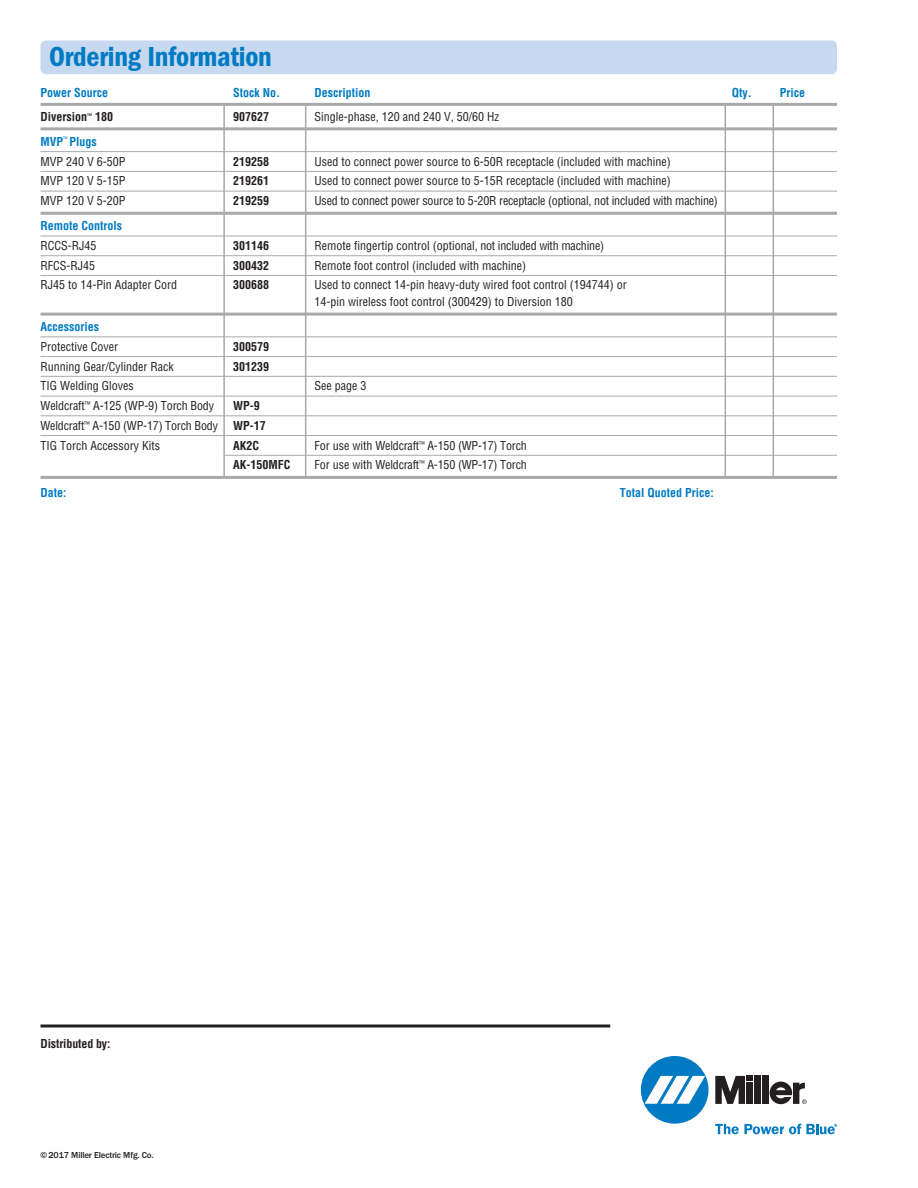
<style>
.page{position:relative;width:918px;height:1188px;background:#fff}
.page>*{position:absolute;margin:0;border:0;box-sizing:border-box;transform-origin:0 0}
.t1{font:28.5px "ITC Franklin Gothic Std Dm Cd";letter-spacing:-.01em;color:#007bc3}
.t2{font:condensed 12px/19.8px "Helvetica";color:#231f20}
.t3{font:700 condensed 12px "Helvetica";color:#231f20}
.t4{font:700 condensed 12px "Helvetica";color:#007bc3}
.t5{font:500 9px "ITC Franklin Gothic Std";letter-spacing:-.02em;color:#231f20}
.s1{font-weight:700;color:#007bc3}
</style>
<div class="page">
<div style="left:40px;top:40px;width:797px;height:34px;background:#c6d9f0;border-radius:5px"></div>
<hr style="left:40px;top:103px;width:797px;height:3px;background:#a8a9ad">
<hr style="left:40px;top:127px;width:797px;height:3px;background:#a8a9ad">
<hr style="left:40px;top:151px;width:797px;height:1px;background:#a8a9ad">
<hr style="left:40px;top:171px;width:797px;height:1px;background:#a8a9ad">
<hr style="left:40px;top:191px;width:797px;height:1px;background:#a8a9ad">
<hr style="left:40px;top:212px;width:797px;height:3px;background:#a8a9ad">
<hr style="left:40px;top:236px;width:797px;height:1px;background:#a8a9ad">
<hr style="left:40px;top:255px;width:797px;height:1px;background:#a8a9ad">
<hr style="left:40px;top:275px;width:797px;height:1px;background:#a8a9ad">
<hr style="left:40px;top:313px;width:797px;height:3px;background:#a8a9ad">
<hr style="left:40px;top:336px;width:797px;height:1px;background:#a8a9ad">
<hr style="left:40px;top:356px;width:797px;height:1px;background:#a8a9ad">
<hr style="left:40px;top:376px;width:797px;height:1px;background:#a8a9ad">
<hr style="left:40px;top:396px;width:797px;height:1px;background:#a8a9ad">
<hr style="left:40px;top:415px;width:797px;height:1px;background:#a8a9ad">
<hr style="left:40px;top:435px;width:797px;height:1px;background:#a8a9ad">
<hr style="left:224px;top:455px;width:613px;height:1px;background:#a8a9ad">
<hr style="left:40px;top:476px;width:797px;height:3px;background:#a8a9ad">
<hr style="left:725px;top:104px;width:1px;height:373px;background:#a8a9ad">
<hr style="left:305px;top:104px;width:1px;height:373px;background:#a8a9ad">
<hr style="left:773px;top:104px;width:1px;height:373px;background:#a8a9ad">
<hr style="left:223px;top:104px;width:2px;height:373px;background:#a8a9ad">
<div style="left:641px;top:1056px;width:68px;height:68px;background:#007ac2;border-radius:50%"></div>
<svg style="left:645px;top:1076px;width:60px;height:28px"></svg>
<div style="left:754px;top:1076px;width:7px;height:28px;background:#231f20"></div>
<div style="left:763px;top:1076px;width:6px;height:28px;background:#231f20"></div>
<svg style="left:715px;top:1076px;width:38px;height:28px"></svg>
<svg style="left:770px;top:1082px;width:37px;height:22px"></svg>
<svg style="left:715px;top:1124px;width:122px;height:10px"></svg>
<svg style="left:40px;top:1024px;width:570px;height:4px;background:#595657"></svg>
<h1 class="t1" style="left:49px;top:47px;width:224px">Ordering Information</h1>
<p class="t4" style="left:40px;top:88px;width:69px">Power Source</p>
<p class="t4" style="left:233px;top:88px;width:48px">Stock No.</p>
<p class="t4" style="left:314px;top:88px;width:57px">Description</p>
<p class="t4" style="left:732px;top:88px;width:21px">Qty.</p>
<p class="t4" style="left:780px;top:88px;width:27px">Price</p>
<p class="t3" style="left:40px;top:112px;width:74px">Diversion<sup>™</sup> 180</p>
<p class="t3" style="left:233px;top:112px;width:37px">907627</p>
<p class="t2" style="left:314px;top:107px;width:186px">Single-phase, 120 and 240 V, 50/60 Hz</p>
<p class="t2" style="left:40px;top:133px;width:87px"><span class="s1">MVP</span><sup>™</sup> <span class="s1">Plugs<br></span>MVP 240 V 6-50P</p>
<p class="t3" style="left:233px;top:157px;width:37px">219258</p>
<p class="t2" style="left:314px;top:152px;width:358px">Used to connect power source to 6-50R receptacle (included with machine)</p>
<p class="t2" style="left:40px;top:172px;width:87px">MVP 120 V 5-15P</p>
<p class="t3" style="left:233px;top:176px;width:37px">219261</p>
<p class="t2" style="left:314px;top:172px;width:358px">Used to connect power source to 5-15R receptacle (included with machine)</p>
<p class="t2" style="left:40px;top:192px;width:87px">MVP 120 V 5-20P</p>
<p class="t3" style="left:233px;top:196px;width:37px">219259</p>
<p class="t2" style="left:314px;top:192px;width:405px">Used to connect power source to 5-20R receptacle (optional, not included with machine)</p>
<p class="t4" style="left:40px;top:221px;width:83px">Remote Controls</p>
<p class="t2" style="left:40px;top:237px;width:58px">RCCS-RJ45</p>
<p class="t3" style="left:233px;top:241px;width:37px">301146</p>
<p class="t2" style="left:314px;top:237px;width:291px">Remote fingertip control (optional, not included with machine)</p>
<p class="t2" style="left:40px;top:256px;width:56px">RFCS-RJ45</p>
<p class="t3" style="left:233px;top:261px;width:37px">300432</p>
<p class="t2" style="left:314px;top:256px;width:213px">Remote foot control (included with machine)</p>
<p class="t2" style="left:40px;top:276px;width:138px">RJ45 to 14-Pin Adapter Cord</p>
<p class="t3" style="left:233px;top:280px;width:37px">300688</p>
<p class="t2" style="left:314px;top:278px;width:314px;line-height:16.5px">Used to connect 14-pin heavy-duty wired foot control (194744) or<br>14-pin wireless foot control (300429) to Diversion 180</p>
<p class="t4" style="left:40px;top:322px;width:60px">Accessories</p>
<p class="t2" style="left:40px;top:338px;width:79px">Protective Cover</p>
<p class="t3" style="left:233px;top:342px;width:37px">300579</p>
<p class="t2" style="left:40px;top:357px;width:135px">Running Gear/Cylinder Rack</p>
<p class="t3" style="left:233px;top:362px;width:37px">301239</p>
<p class="t2" style="left:40px;top:377px;width:95px">TIG Welding Gloves</p>
<p class="t2" style="left:314px;top:377px;width:53px">See page 3</p>
<p class="t2" style="left:40px;top:397px;width:175px">Weldcraft<sup>™</sup> A-125 (WP-9) Torch Body</p>
<p class="t3" style="left:233px;top:401px;width:28px">WP-9</p>
<p class="t2" style="left:40px;top:417px;width:179px">Weldcraft<sup>™</sup> A-150 (WP-17) Torch Body</p>
<p class="t3" style="left:233px;top:421px;width:34px">WP-17</p>
<p class="t2" style="left:40px;top:436px;width:121px">TIG Torch Accessory Kits</p>
<p class="t3" style="left:233px;top:441px;width:28px">AK2C</p>
<p class="t2" style="left:314px;top:436px;width:214px">For use with Weldcraft<sup>™</sup> A-150 (WP-17) Torch</p>
<p class="t3" style="left:233px;top:460px;width:59px">AK-150MFC</p>
<p class="t2" style="left:314px;top:456px;width:214px">For use with Weldcraft<sup>™</sup> A-150 (WP-17) Torch</p>
<p class="t4" style="left:40px;top:488px;width:28px">Date:</p>
<p class="t4" style="left:620px;top:488px;width:96px">Total Quoted Price:</p>
<p class="t3" style="left:41px;top:1040px;width:71px">Distributed by:</p>
<p class="t5" style="left:40px;top:1150px;width:115px">© 2017 Miller Electric Mfg. Co.</p>
</div>
